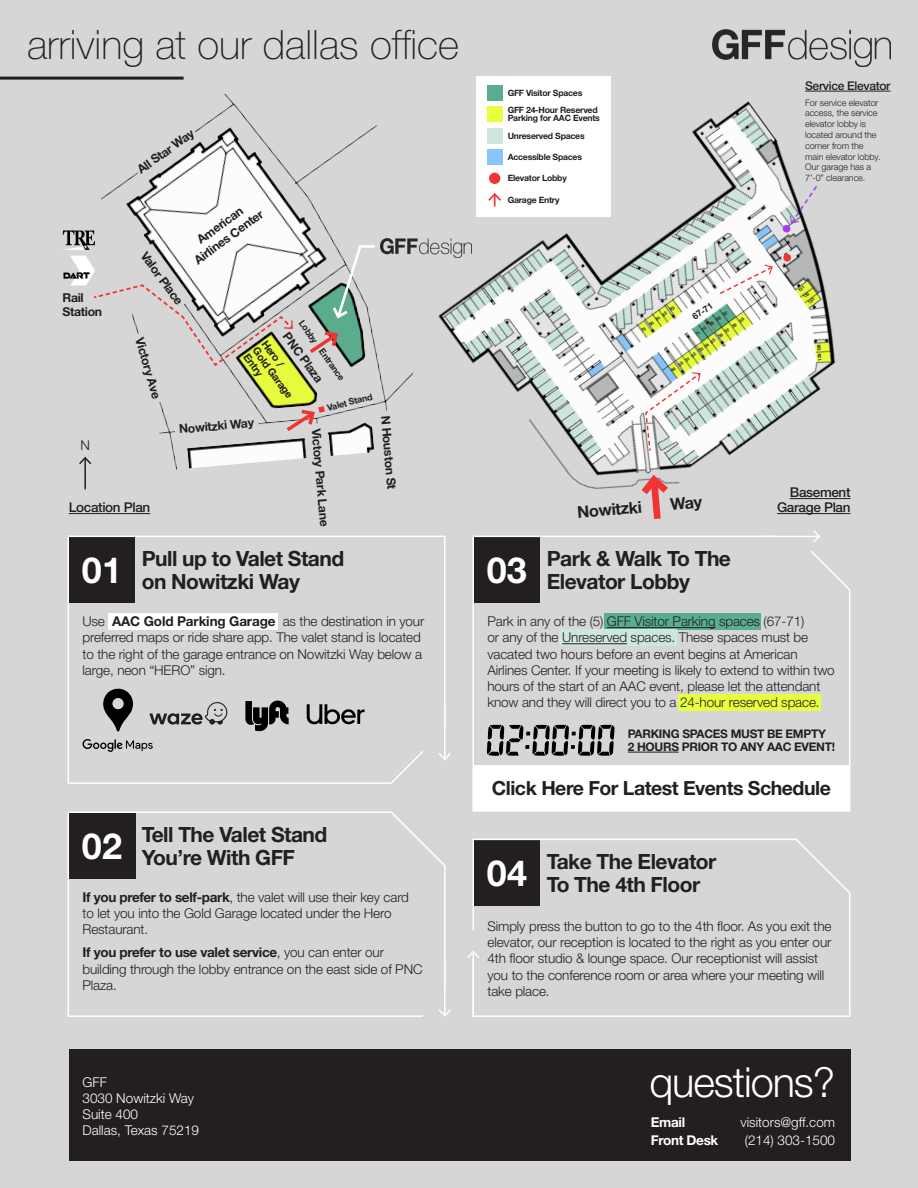
<style>
.page{position:relative;width:918px;height:1188px;background:#d6d6d6}
.page>*{position:absolute;margin:0;border:0;box-sizing:border-box;transform-origin:0 0}
.t1{font:300 41.4px "Helvetica Neue LT Pro";letter-spacing:-.025em;color:#fff}
.t2{font:100 40.5px "Helvetica Neue LT Pro";color:#231f20}
.t3{font:700 36px "Helvetica Neue LT Pro";color:#fff}
.t4{font:700 21px/22.5px "Helvetica Neue LT Pro";letter-spacing:-.025em;color:#231f20}
.t5{font:700 19.5px "Helvetica Neue LT Pro";letter-spacing:-.025em;color:#231f20}
.t6{font:700 16.35px "Helvetica Neue LT Pro";color:#231f20}
.t7{font:300 13.5px/16.2px "Helvetica Neue LT Pro";letter-spacing:-.01em;color:#231f20}
.t8{font:300 13.5px "Helvetica Neue LT Pro";color:#fff}
.t9{font:500 13.5px/15px "Helvetica Neue LT Pro";letter-spacing:-.025em;color:#231f20;text-align:right}
.t10{font:700 13.5px "Helvetica Neue LT Pro";letter-spacing:-.025em;color:#fff}
.t11{font:700 12.3px/14.7px "Helvetica Neue LT Pro";letter-spacing:-.025em;color:#231f20;text-align:center}
.t12{font:500 12px "Helvetica Neue LT Pro";letter-spacing:-.025em;color:#231f20}
.t13{font:700 11.85px "Helvetica Neue LT Pro";letter-spacing:-.025em;color:#231f20}
.t14{font:700 10.5px/11.2px "Helvetica Neue LT Pro";color:#231f20}
.t15{font:300 9px/10.8px "Helvetica Neue LT Pro";letter-spacing:-.01em;color:#231f20}
.t16{font:700 9px "Helvetica Neue LT Pro";color:#231f20}
.t17{font:700 8.7px/7.9px "Helvetica Neue LT Pro";letter-spacing:-.025em;color:#231f20}
.s1{font-weight:700}
</style>
<div class="page">
<img style="left:101px;top:93px;width:317px;height:292px">
<div style="left:69px;top:1050px;width:781px;height:111px;background:#231f20"></div>
<div style="left:477px;top:77px;width:134px;height:140px;background:#fff"></div>
<img style="left:438px;top:94px;width:413px;height:421px">
<svg style="left:67px;top:535px;width:379px;height:249px"></svg>
<svg style="left:67px;top:811px;width:379px;height:206px"></svg>
<svg style="left:472px;top:535px;width:379px;height:277px"></svg>
<svg style="left:472px;top:838px;width:379px;height:179px"></svg>
<div style="left:605px;top:614px;width:156px;height:16px;background:#5aae8f"></div>
<div style="left:559px;top:630px;width:118px;height:16px;background:#cee7dd"></div>
<div style="left:678px;top:694px;width:143px;height:17px;background:#e8ff3d"></div>
<div style="left:423px;top:987px;width:25px;height:38px;background:#d6d6d6"></div>
<div style="left:454px;top:931px;width:37px;height:28px;background:#d6d6d6"></div>
<hr style="left:0;top:77px;width:184px;height:3px;background:#231f20">
<img style="left:713px;top:30px;width:178px;height:37px">
<svg style="left:102px;top:689px;width:31px;height:43px"></svg>
<svg style="left:83px;top:738px;width:70px;height:14px"></svg>
<svg style="left:149px;top:702px;width:78px;height:23px"></svg>
<hr style="left:607px;top:627px;width:108px;height:1px;background:#231f20">
<hr style="left:562px;top:643px;width:65px;height:1px;background:#231f20">
<div style="left:487px;top:107px;width:15px;height:15px;background:#e8ff3d"></div>
<div style="left:487px;top:128px;width:15px;height:15px;background:#cee7dd"></div>
<div style="left:489px;top:173px;width:11px;height:11px;background:#f23333;border-radius:50%"></div>
<svg style="left:783px;top:253px;width:9px;height:9px"></svg>
<svg style="left:718px;top:264px;width:56px;height:31px"></svg>
<svg style="left:487px;top:724px;width:128px;height:32px"></svg>
<hr style="left:628px;top:752px;width:51px;height:1px;background:#231f20">
<div style="left:487px;top:149px;width:15px;height:16px;background:#88c6fb"></div>
<svg style="left:132px;top:123px;width:68px;height:57px"></svg>
<svg style="left:245px;top:700px;width:44px;height:31px"></svg>
<svg style="left:307px;top:704px;width:58px;height:21px"></svg>
<hr style="left:444px;top:704px;width:2px;height:55px;background:#fff">
<svg style="left:408px;top:713px;width:43px;height:50px"></svg>
<hr style="left:444px;top:962px;width:2px;height:54px;background:#fff">
<svg style="left:439px;top:1008px;width:12px;height:9px"></svg>
<hr style="left:766px;top:536px;width:54px;height:1px;background:#fff">
<svg style="left:771px;top:512px;width:53px;height:53px"></svg>
<hr style="left:472px;top:952px;width:2px;height:63px;background:#fff">
<svg style="left:467px;top:951px;width:14px;height:9px"></svg>
<div style="left:474px;top:765px;width:375px;height:45px;background:#fff"></div>
<svg style="left:486px;top:192px;width:17px;height:14px"></svg>
<img style="left:402px;top:239px;width:70px;height:19px">
<hr style="left:790px;top:498px;width:61px;height:1px;background:#231f20">
<hr style="left:777px;top:513px;width:73px;height:1px;background:#231f20">
<div style="left:487px;top:85px;width:15px;height:16px;background:#5aae8f"></div>
<svg style="left:782px;top:184px;width:37px;height:49px"></svg>
<hr style="left:805px;top:91px;width:85px;height:1px;background:#231f20">
<svg style="left:63px;top:217px;width:339px;height:298px"></svg>
<svg style="left:635px;top:470px;width:68px;height:49px"></svg>
<svg style="left:641px;top:306px;width:104px;height:146px"></svg>
<svg style="left:817px;top:344px;width:4px;height:17px"></svg>
<svg style="left:798px;top:286px;width:17px;height:18px"></svg>
<p class="t2" style="left:27px;top:21px;width:434px">arriving at our dallas office</p>
<p class="t11" style="left:63px;top:290px;width:41px;text-align:left">Rail<br>Station</p>
<p class="t11" style="left:134px;top:165px;width:68px;rotate:-36deg">All Star Way</p>
<p class="t11" style="left:150px;top:248px;width:64px;rotate:54deg">Valor Place</p>
<p class="t11" style="left:147px;top:336px;width:64px;rotate:74deg">Victory Ave</p>
<p class="t11" style="left:182px;top:243px;width:84px;rotate:-36deg">American<br>Airlines Center</p>
<p class="t16" style="left:305px;top:318px;width:73px;rotate:54deg">Lobby Entrance</p>
<p class="t16" style="left:326px;top:402px;width:48px;rotate:-14deg">Valet Stand</p>
<p class="t11" style="left:292px;top:329px;width:61px;rotate:54deg">PNC Plaza</p>
<p class="t14" style="left:269px;top:338px;width:31px;rotate:54deg">Hero /</p>
<p class="t14" style="left:260px;top:345px;width:62px;rotate:54deg">Gold Garage<br>Entry</p>
<p class="t7" style="left:80px;top:437px;width:11px">N</p>
<p class="t9" style="left:69px;top:500px;width:83px">Location Plan</p>
<p class="t11" style="left:178px;top:421px;width:77px;rotate:-5deg">Nowitzki Way</p>
<p class="t11" style="left:393px;top:415px;width:76px;rotate:85deg">N Houston St</p>
<p class="t11" style="left:324px;top:428px;width:100px;rotate:85deg">Victory Park Lane</p>
<p class="t3" style="left:82px;top:548px;width:42px">01</p>
<p class="t4" style="left:142px;top:547px;width:204px">Pull up to Valet Stand</p>
<p class="t4" style="left:142px;top:570px;width:160px">on Nowitzki Way</p>
<p class="t7" style="left:83px;top:613px;width:343px">Use <span class="s1">AAC Gold Parking Garage</span> as the destination in your preferred maps or ride share app. The valet stand is located to the right of the garage entrance on Nowitzki Way below a large, neon “HERO” sign.</p>
<p class="t3" style="left:82px;top:824px;width:42px">02</p>
<p class="t4" style="left:142px;top:823px;width:187px">Tell The Valet Stand</p>
<p class="t4" style="left:142px;top:845px;width:155px">You’re With GFF</p>
<p class="t7" style="left:83px;top:889px;width:328px"><span class="s1">If you prefer to self-park</span>, the valet will use their key card to let you into the Gold Garage located under the Hero<br>Restaurant.</p>
<p class="t7" style="left:83px;top:944px;width:342px"><span class="s1">If you prefer to use valet service</span>, you can enter our building through the lobby entrance on the east side of PNC<br>Plaza.</p>
<p class="t8" style="left:83px;top:1074px;width:26px">GFF</p>
<p class="t8" style="left:83px;top:1090px;width:113px">3030 Nowitzki Way</p>
<p class="t8" style="left:83px;top:1106px;width:57px">Suite 400</p>
<p class="t8" style="left:83px;top:1122px;width:118px">Dallas, Texas 75219</p>
<p class="t17" style="left:508px;top:89px;width:76px">GFF Visitor Spaces</p>
<p class="t17" style="left:508px;top:106px;width:94px">GFF 24-Hour Reserved<br>Parking for AAC Events</p>
<p class="t17" style="left:508px;top:132px;width:79px">Unreserved Spaces</p>
<p class="t17" style="left:508px;top:153px;width:76px">Accessible Spaces</p>
<p class="t17" style="left:508px;top:174px;width:61px">Elevator Lobby</p>
<p class="t17" style="left:508px;top:195px;width:53px">Garage Entry</p>
<p class="t16" style="left:690px;top:313px;width:24px;rotate:-36deg">67-71</p>
<p class="t12" style="left:805px;top:78px;width:87px">Service Elevator</p>
<p class="t15" style="left:805px;top:97px;width:77px">For service elevator access, the service elevator lobby is located around the corner from the main elevator lobby.<br>Our garage has a<br>7’-0” clearance.</p>
<p class="t3" style="left:487px;top:548px;width:42px">03</p>
<p class="t6" style="left:577px;top:502px;width:66px;rotate:-5deg">Nowitzki</p>
<p class="t4" style="left:547px;top:547px;width:186px">Park &amp; Walk To The<br>Elevator Lobby</p>
<p class="t9" style="left:777px;top:485px;width:75px">Basement<br>Garage Plan</p>
<p class="t7" style="left:487px;top:613px;width:349px">Park in any of the (5) GFF Visitor Parking spaces (67-71)<br>or any of the Unreserved spaces. These spaces must be vacated two hours before an event begins at American Airlines Center. If your meeting is likely to extend to within two hours of the start of an AAC event, please let the attendant know and they will direct you to a 24-hour reserved space.</p>
<p class="t13" style="left:628px;top:727px;width:200px">PARKING SPACES MUST BE EMPTY</p>
<p class="t13" style="left:628px;top:739px;width:209px">2 HOURS PRIOR TO ANY AAC EVENT!</p>
<p class="t5" style="left:492px;top:776px;width:340px">Click Here For Latest Events Schedule</p>
<p class="t3" style="left:487px;top:851px;width:42px">04</p>
<p class="t4" style="left:547px;top:850px;width:171px">Take The Elevator<br>To The 4th Floor</p>
<p class="t7" style="left:488px;top:918px;width:346px">Simply press the button to go to the 4th floor. As you exit the elevator, our reception is located to the right as you enter our 4th floor studio &amp; lounge space. Our receptionist will assist you to the conference room or area where your meeting will take place.</p>
<p class="t1" style="left:649px;top:1057px;width:187px">questions?</p>
<p class="t10" style="left:651px;top:1114px;width:36px">Email</p>
<p class="t10" style="left:651px;top:1132px;width:69px">Front Desk</p>
<p class="t8" style="left:741px;top:1114px;width:96px">visitors@gff.com</p>
<p class="t8" style="left:745px;top:1132px;width:92px">(214) 303-1500</p>
</div>
